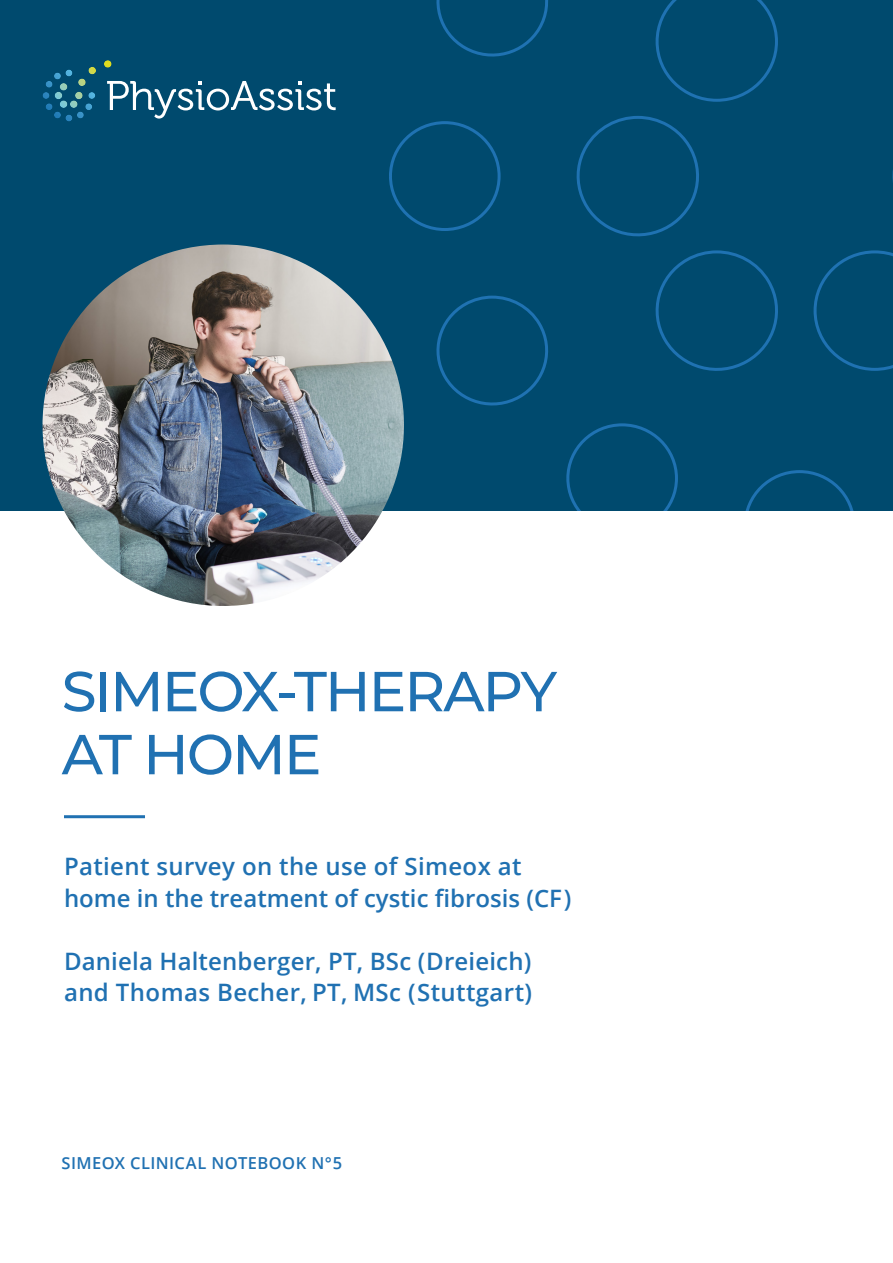
<style>
.page{position:relative;width:893px;height:1263px;background:#fff}
.page>*{position:absolute;margin:0;border:0;box-sizing:border-box;transform-origin:0 0}
.t1{font:500 56.25px/63px "Montserrat";letter-spacing:-.035em;color:#2071b2}
.t2{font:600 24px/31.5px "Open Sans";letter-spacing:.005em;color:#2071b2}
.t3{font:600 16.5px "Open Sans";letter-spacing:.025em;color:#2071b2}
</style>
<div class="page">
<div style="left:0;top:0;width:893px;height:510px;background:#004a6e"></div>
<div style="left:65px;top:115px;width:7px;height:6px;background:#2a82bb;border-radius:3px"></div>
<div style="left:65px;top:70px;width:7px;height:6px;background:#53b3de;border-radius:3px"></div>
<div style="left:54px;top:112px;width:7px;height:6px;background:#227cb6;border-radius:3px"></div>
<div style="left:43px;top:92px;width:7px;height:7px;background:#2a82bb;border-radius:3px"></div>
<svg style="left:70px;top:100px;width:8px;height:8px"></svg>
<svg style="left:74px;top:67px;width:22px;height:52px"></svg>
<svg style="left:104px;top:60px;width:8px;height:8px"></svg>
<svg style="left:45px;top:73px;width:23px;height:37px"></svg>
<svg style="left:107px;top:81px;width:229px;height:38px"></svg>
<svg style="left:387px;top:0;width:506px;height:510px"></svg>
<img style="left:43px;top:244px;width:361px;height:362px;border-radius:181px">
<hr style="left:64px;top:815px;width:81px;height:3px;background:#2071b2">
<h1 class="t1" style="left:62px;top:660px;width:497px">SIMEOX-THERAPY<br>AT HOME</h1>
<p class="t2" style="left:64px;top:853px;width:509px">Patient survey on the use of Simeox at home in the treatment of cystic fibrosis (CF)</p>
<p class="t2" style="left:64px;top:945px;width:470px">Daniela Haltenberger, PT, BSc (Dreieich) and Thomas Becher, PT, MSc (Stuttgart)</p>
<p class="t3" style="left:62px;top:1156px;width:282px">SIMEOX CLINICAL NOTEBOOK N°5</p>
</div>
